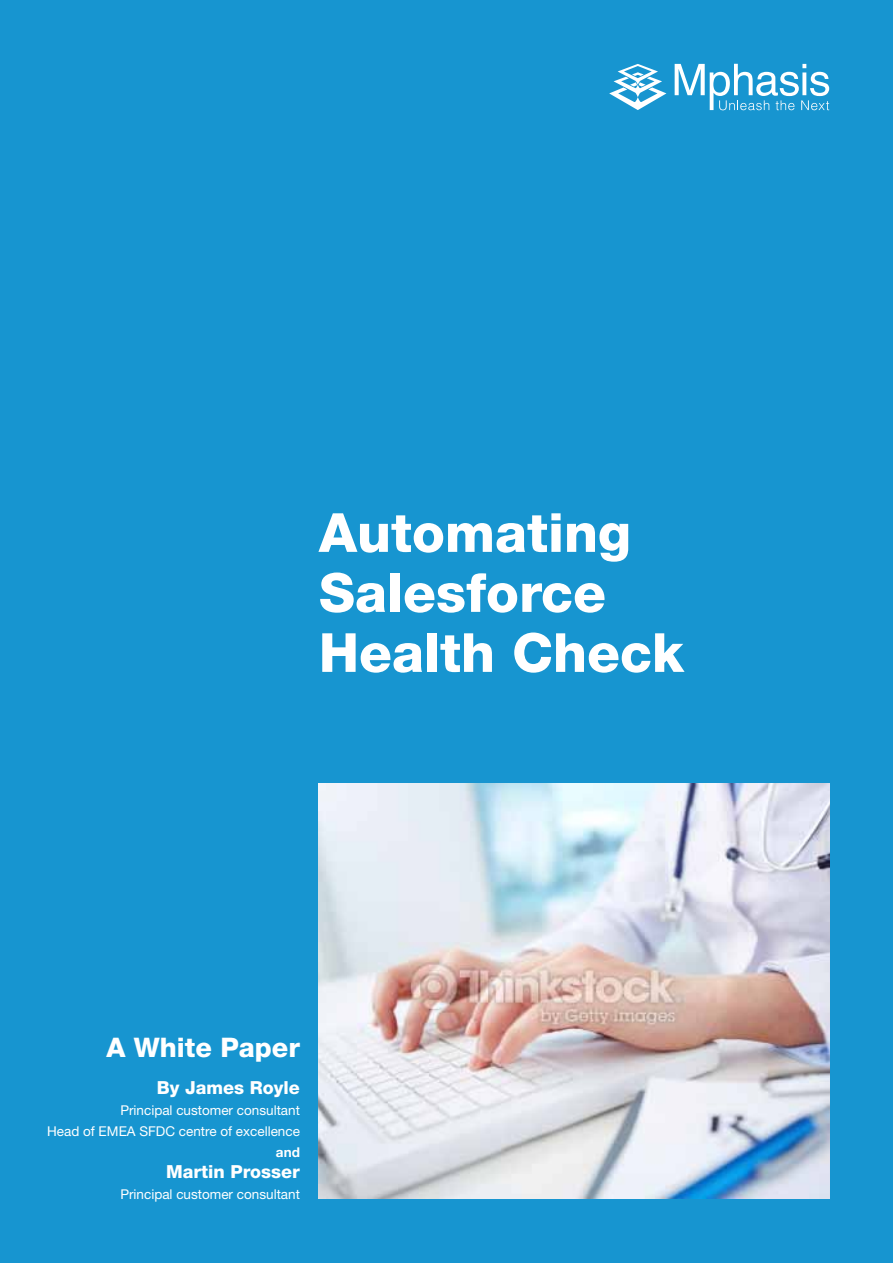
<style>
.page{position:relative;width:893px;height:1263px;background:#1795d0}
.page>*{position:absolute;margin:0;border:0;box-sizing:border-box;transform-origin:0 0}
.t1{font:800 54px/60px "Helvetica Neue LT Std";color:#fff}
.t2{font:800 27px "Helvetica Neue LT Std";color:#fff}
.t3{font:800 18px "Helvetica Neue LT Std";color:#fff}
.t4{font:13.5px/21px "Helvetica Neue LT Std";color:#fff;text-align:right}
.t5{font:700 13.5px "Helvetica Neue LT Std";color:#fff}
</style>
<div class="page">
<img style="left:319px;top:783px;width:510px;height:416px">
<svg style="left:609px;top:64px;width:57px;height:46px"></svg>
<svg style="left:675px;top:64px;width:154px;height:46px"></svg>
<h1 class="t1" style="left:319px;top:502px;width:367px">Automating<br>Salesforce<br>Health Check</h1>
<h2 class="t2" style="left:106px;top:1031px;width:195px">A White Paper</h2>
<h3 class="t3" style="left:157px;top:1076px;width:145px">By James Royle</h3>
<p class="t4" style="left:47px;top:1099px;width:254px">Principal customer consultant<br>Head of EMEA SFDC centre of excellence</p>
<p class="t5" style="left:276px;top:1143px;width:26px">and</p>
<h3 class="t3" style="left:166px;top:1161px;width:135px">Martin Prosser</h3>
<p class="t4" style="left:120px;top:1184px;width:181px">Principal customer consultant</p>
</div>
